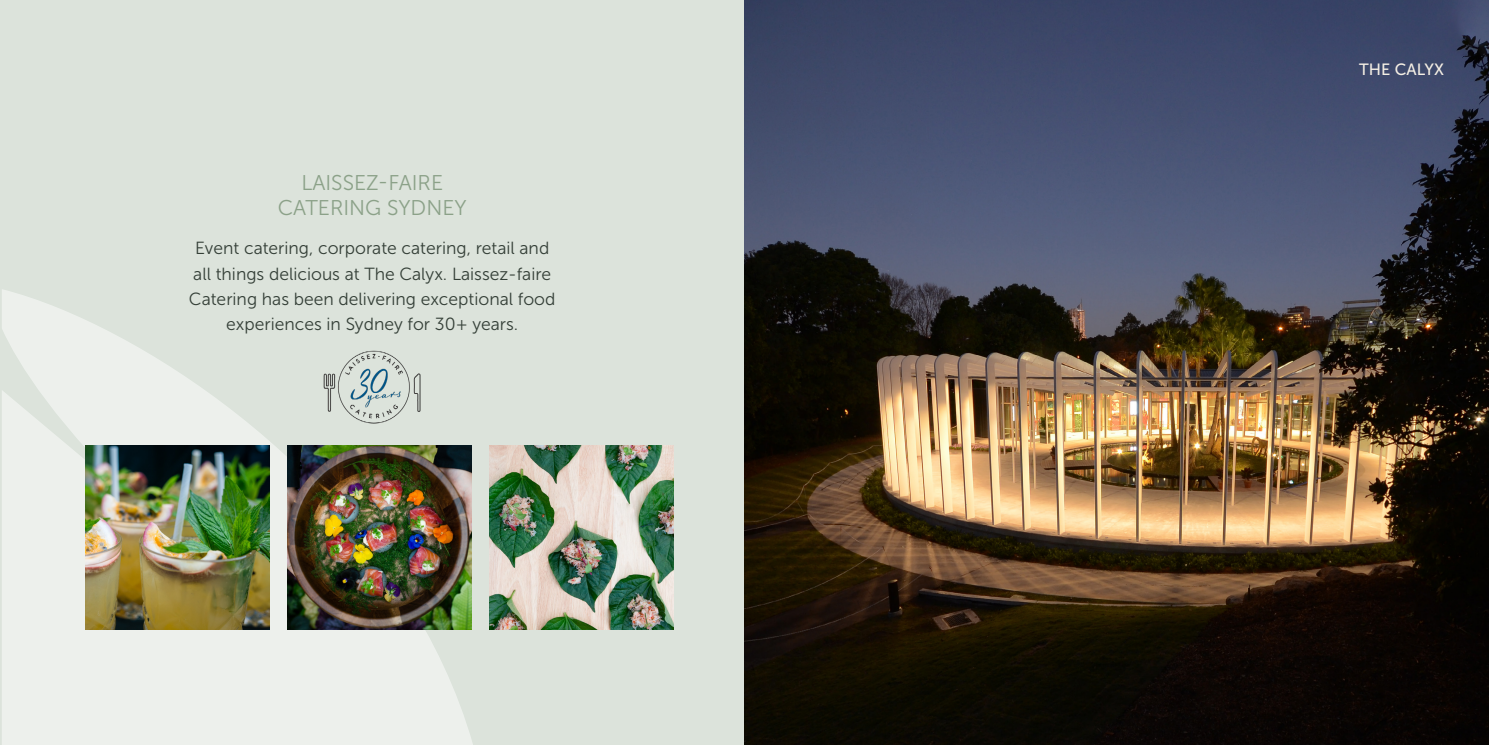
<style>
.page{position:relative;width:1489px;height:745px;background:#fff}
.page>*{position:absolute;margin:0;border:0;box-sizing:border-box;transform-origin:0 0}
.t1{font:21.25px/25px "Museo Sans 300";color:#8ba188;text-align:center}
.t2{font:17.5px/25px "Museo Sans 300";color:#343f37;text-align:center}
.t3{font:16.25px "Museo Sans 500";color:#f5efe4}
</style>
<div class="page">
<div style="left:0;top:0;width:1488px;height:744px;background:#dce3db"></div>
<img style="left:744px;top:0;width:744px;height:744px">
<svg style="left:2px;top:289px;width:471px;height:455px;fill:#edf0ec"></svg>
<img style="left:85px;top:445px;width:184px;height:184px">
<img style="left:287px;top:445px;width:184px;height:184px">
<img style="left:489px;top:445px;width:184px;height:184px">
<img style="left:314px;top:348px;width:117px;height:78px">
<p class="t1" style="left:278px;top:170px;width:190px">LAISSEZ-FAIRE<br>CATERING SYDNEY</p>
<p class="t2" style="left:189px;top:236px;width:368px">Event catering, corporate catering, retail and all things delicious at The Calyx. Laissez-faire Catering has been delivering exceptional food experiences in Sydney for 30+ years.</p>
<p class="t3" style="left:1359px;top:60px;width:86px">THE CALYX</p>
</div>
